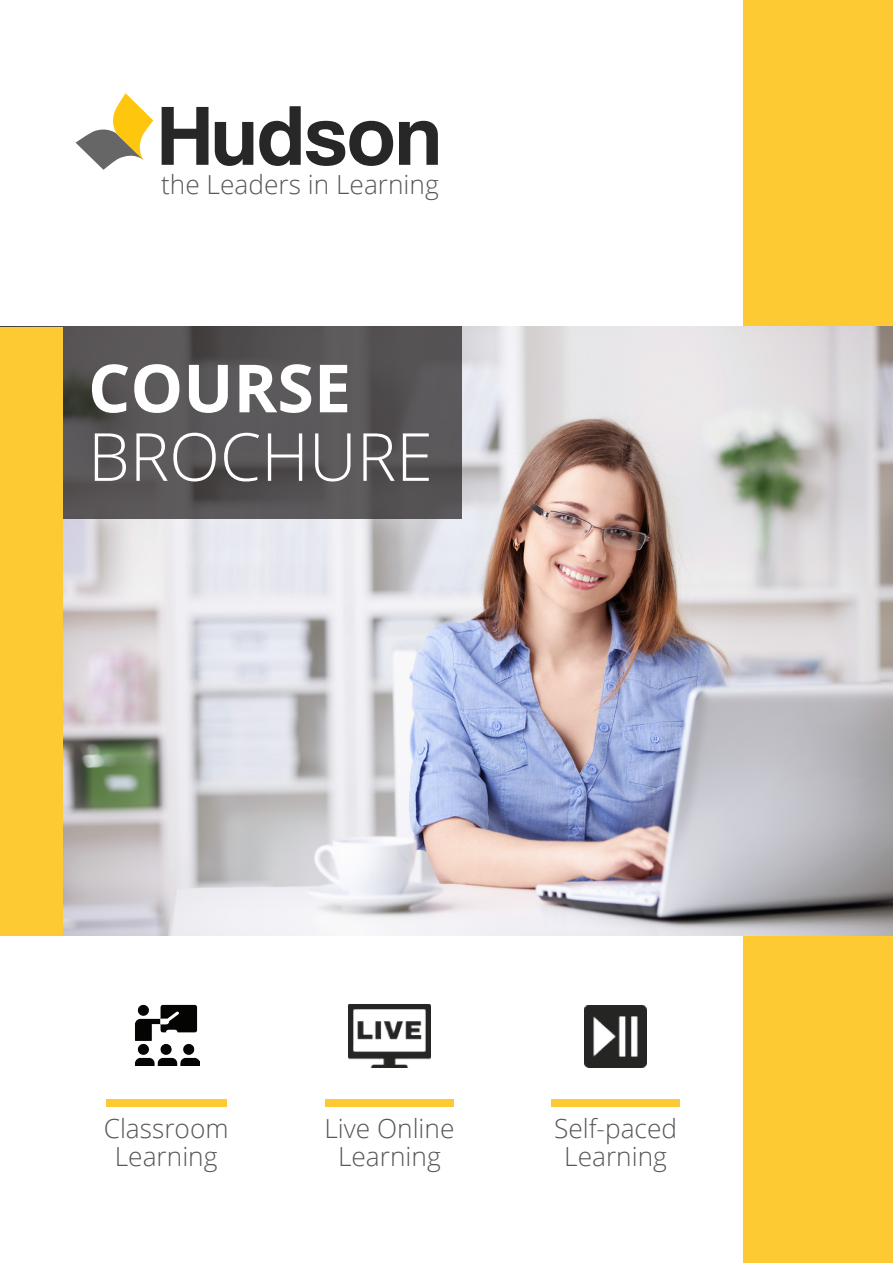
<style>
.page{position:relative;width:893px;height:1263px;background:#fff}
.page>*{position:absolute;margin:0;border:0;box-sizing:border-box;transform-origin:0 0}
.t1{font:87.15px "Coolvetica Rg";letter-spacing:.025em;color:#272727}
.t2{font:300 66.45px "Open Sans";color:#fff}
.t3{font:700 66.45px "Open Sans";color:#fff}
.t4{font:300 26.25px/28.3px "Open Sans";color:#57585a;text-align:center}
</style>
<div class="page">
<div style="left:743px;top:0;width:150px;height:1263px;background:#feca34"></div>
<svg style="left:76px;top:93px;width:77px;height:77px"></svg>
<img style="left:62px;top:327px;width:831px;height:608px">
<svg style="left:62px;top:327px;width:400px;height:192px;background:#575455"></svg>
<div style="left:0;top:327px;width:62px;height:608px;background:#feca34"></div>
<img style="left:349px;top:1004px;width:81px;height:63px">
<img style="left:585px;top:1006px;width:61px;height:61px">
<div style="left:106px;top:1099px;width:120px;height:8px;background:#feca34"></div>
<div style="left:325px;top:1099px;width:129px;height:8px;background:#feca34"></div>
<div style="left:551px;top:1099px;width:129px;height:8px;background:#feca34"></div>
<img style="left:135px;top:1004px;width:64px;height:62px">
<h1 class="t1" style="left:160px;top:84px;width:282px">Hudson</h1>
<p class="t4" style="left:161px;top:173px;width:279px">the Leaders in Learning</p>
<h2 class="t3" style="left:88px;top:361px;width:265px">COURSE</h2>
<h2 class="t2" style="left:88px;top:430px;width:346px">BROCHURE</h2>
<p class="t4" style="left:104px;top:1116px;width:126px">Classroom<br>Learning</p>
<p class="t4" style="left:324px;top:1116px;width:132px">Live Online<br>Learning</p>
<p class="t4" style="left:554px;top:1116px;width:125px">Self-paced<br>Learning</p>
</div>
